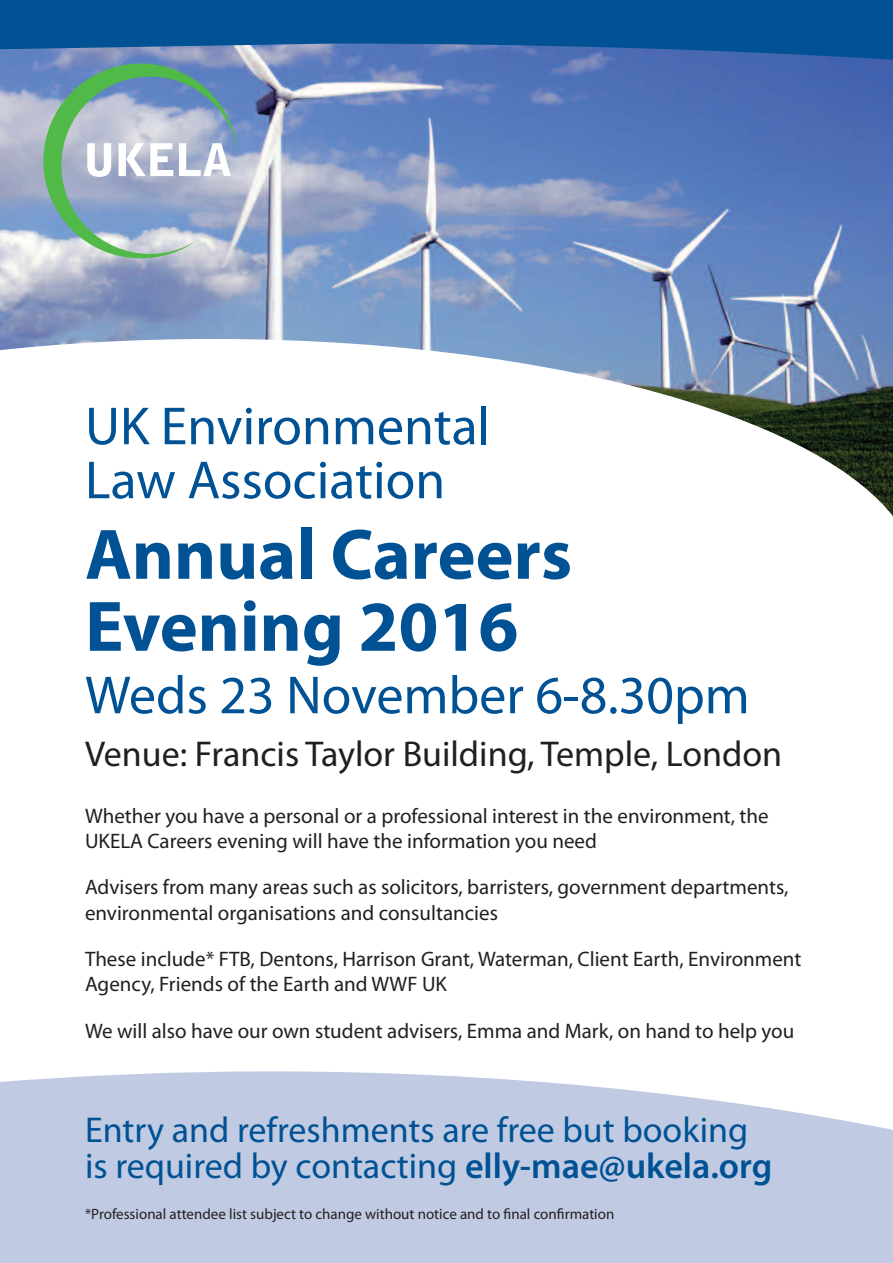
<style>
.page{position:relative;width:893px;height:1263px;background:#fff}
.page>*{position:absolute;margin:0;border:0;box-sizing:border-box;transform-origin:0 0}
.t1{font:700 72px/72px "Myriad Pro";color:#005294}
.t2{font:54px/54px "Myriad Pro";color:#005294}
.t3{font:36px/36px "Myriad Pro";color:#005294}
.t4{font:36px "Myriad Pro";color:#231f20}
.t5{font:21px/25.2px "Myriad Pro";color:#231f20}
.t6{font:15px "Myriad Pro";color:#231f20}
.s1{font-weight:600}
</style>
<div class="page">
<svg style="left:0;top:1071px;width:893px;height:192px;background:#c4cee4"></svg>
<img style="left:0;top:61px;width:893px;height:455px">
<svg style="left:43px;top:64px;width:195px;height:194px;background:#99b3be"></svg>
<svg style="left:0;top:0;width:893px;height:61px;background:#165c9c"></svg>
<h2 class="t2" style="left:85px;top:403px;width:407px">UK Environmental<br>Law Association</h2>
<h1 class="t1" style="left:85px;top:524px;width:489px">Annual Careers<br>Evening 2016</h1>
<h2 class="t2" style="left:85px;top:672px;width:666px">Weds 23 November 6-8.30pm</h2>
<h3 class="t4" style="left:85px;top:741px;width:699px">Venue: Francis Taylor Building, Temple, London</h3>
<p class="t5" style="left:85px;top:805px;width:685px">Whether you have a personal or a professional interest in the environment, the<br>UKELA Careers evening will have the information you need</p>
<p class="t5" style="left:85px;top:876px;width:705px">Advisers from many areas such as solicitors, barristers, government departments, environmental organisations and consultancies</p>
<p class="t5" style="left:85px;top:948px;width:718px">These include* FTB, Dentons, Harrison Grant, Waterman, Client Earth, Environment<br>Agency, Friends of the Earth and WWF UK</p>
<p class="t5" style="left:85px;top:1020px;width:711px">We will also have our own student advisers, Emma and Mark, on hand to help you</p>
<h3 class="t3" style="left:85px;top:1115px;width:689px">Entry and refreshments are free but booking is required by contacting <span class="s1">elly-mae@ukela.org</span></h3>
<p class="t6" style="left:85px;top:1208px;width:531px">*Professional attendee list subject to change without notice and to final confirmation</p>
</div>
